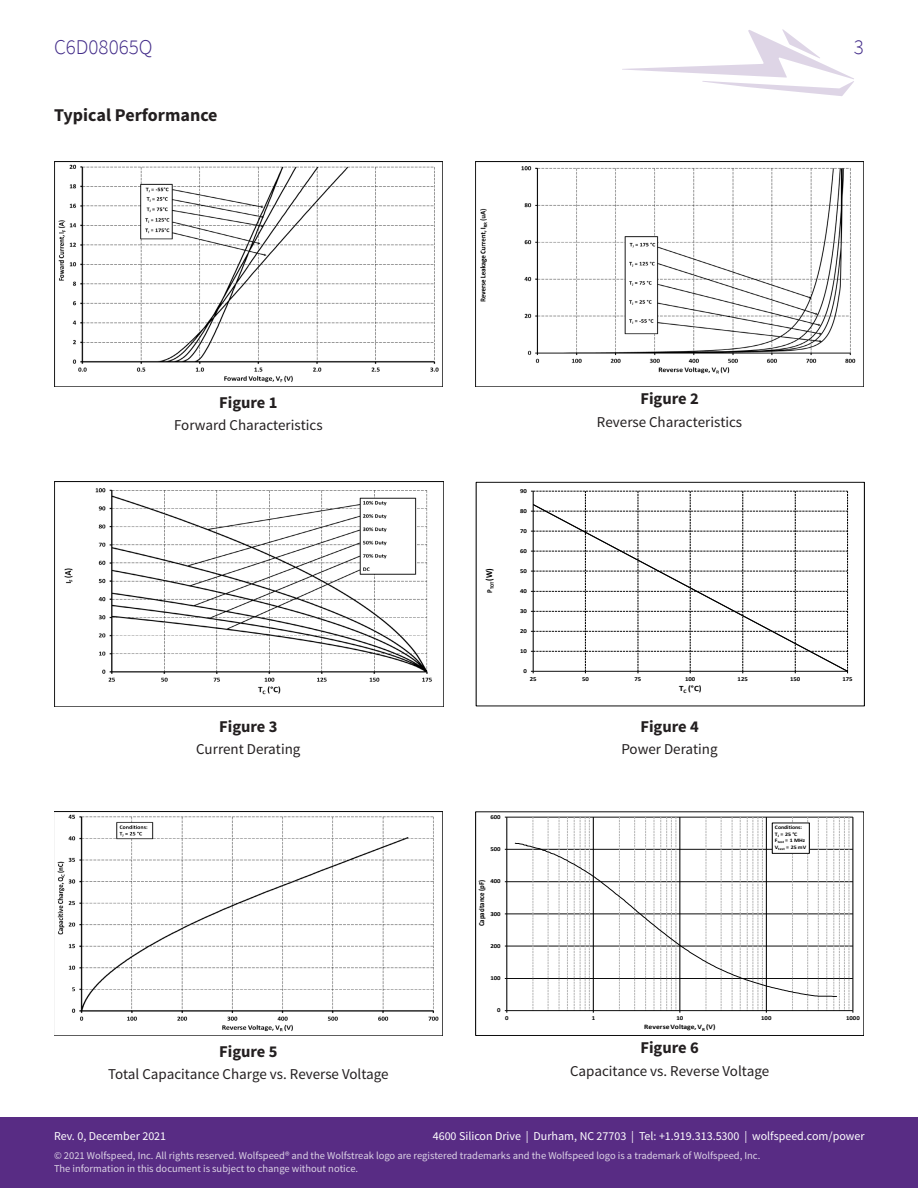
<style>
.page{position:relative;width:918px;height:1188px;background:#fff}
.page>*{position:absolute;margin:0;border:0;box-sizing:border-box;transform-origin:0 0}
.t1{font:300 21px "Source Sans Pro";color:#412a88}
.Section{font:700 18px "Source Sans Pro";color:#231f20}
.Section-2{font:700 16.5px "Source Sans Pro";color:#231f20}
.t2{font:15px "Source Sans Pro";color:#231f20}
.t3{font:12px "Source Sans Pro";color:#fff}
.t4{font:10.5px/12.6px "Source Sans Pro";color:#fff}
.t5{font:700 8.1px "Calibri";color:#000;scale:1.11 1}
.t6{font:700 7.65px "Calibri";letter-spacing:-.015em;color:#000;scale:.9 1}
.t7{font:700 6.9px "Calibri";letter-spacing:.01em;color:#000;scale:1.11 1}
.t8{font:700 6.15px "Calibri";letter-spacing:-.005em;color:#000;scale:1.11 1}
.t9{font:700 6px "Calibri";letter-spacing:-.005em;color:#000;scale:1.11 1}
.t10{font:700 5.25px/6.6px "Calibri";letter-spacing:-.015em;color:#000;scale:1.11 1}
.t11{font:700 5.1px "Calibri";color:#000;scale:.9 1}
</style>
<div class="page">
<svg style="left:622px;top:29px;width:232px;height:67px"></svg>
<div style="left:0;top:1118px;width:918px;height:70px;background:#582c84"></div>
<img style="left:54px;top:162px;width:389px;height:224px">
<img style="left:475px;top:162px;width:389px;height:224px">
<img style="left:54px;top:811px;width:389px;height:225px">
<hr style="left:507px;top:978px;width:346px;height:1px;background:#000">
<hr style="left:507px;top:946px;width:346px;height:1px;background:#000">
<hr style="left:507px;top:914px;width:346px;height:1px;background:#000">
<hr style="left:507px;top:881px;width:346px;height:1px;background:#000">
<hr style="left:507px;top:849px;width:346px;height:1px;background:#000">
<hr style="left:507px;top:817px;width:346px;height:1px;background:#000">
<svg style="left:533px;top:817px;width:1px;height:193px"></svg>
<svg style="left:548px;top:817px;width:1px;height:193px"></svg>
<svg style="left:559px;top:817px;width:1px;height:193px"></svg>
<svg style="left:567px;top:817px;width:1px;height:193px"></svg>
<svg style="left:619px;top:817px;width:1px;height:193px"></svg>
<svg style="left:634px;top:817px;width:1px;height:193px"></svg>
<svg style="left:645px;top:817px;width:1px;height:193px"></svg>
<svg style="left:706px;top:817px;width:1px;height:193px"></svg>
<svg style="left:721px;top:817px;width:1px;height:193px"></svg>
<svg style="left:732px;top:817px;width:1px;height:193px"></svg>
<svg style="left:740px;top:817px;width:1px;height:193px"></svg>
<svg style="left:792px;top:817px;width:1px;height:193px"></svg>
<svg style="left:807px;top:817px;width:1px;height:193px"></svg>
<svg style="left:818px;top:817px;width:1px;height:193px"></svg>
<svg style="left:827px;top:817px;width:1px;height:192px"></svg>
<hr style="left:680px;top:817px;width:1px;height:194px;background:#000">
<hr style="left:853px;top:817px;width:1px;height:194px;background:#000">
<hr style="left:506px;top:817px;width:1px;height:194px;background:#000">
<hr style="left:507px;top:1010px;width:346px;height:1px;background:#000">
<svg style="left:574px;top:817px;width:20px;height:196px"></svg>
<svg style="left:654px;top:817px;width:26px;height:196px"></svg>
<svg style="left:747px;top:817px;width:20px;height:196px"></svg>
<svg style="left:834px;top:817px;width:19px;height:196px"></svg>
<svg style="left:514px;top:842px;width:324px;height:155px"></svg>
<div style="left:475px;top:811px;width:389px;height:225px;border:1px solid #000"></div>
<div style="left:772px;top:823px;width:37px;height:30px;background:#fff"></div>
<div style="left:772px;top:823px;width:38px;height:31px;border:1px solid #000"></div>
<img style="left:55px;top:482px;width:388px;height:224px">
<svg style="left:531px;top:491px;width:317px;height:182px"></svg>
<svg style="left:533px;top:504px;width:314px;height:167px"></svg>
<div style="left:476px;top:482px;width:389px;height:224px;border:1px solid #000"></div>
<h1 class="t1" style="left:54px;top:34px;width:100px">C6D08065Q</h1>
<h1 class="t1" style="left:854px;top:34px;width:12px">3</h1>
<p class="Section" style="left:54px;top:103px;width:165px">Typical Performance</p>
<p class="Section-2" style="left:219px;top:392px;width:60px">Figure 1</p>
<p class="t2" style="left:174px;top:416px;width:150px">Forward Characteristics</p>
<p class="Section-2" style="left:640px;top:388px;width:60px">Figure 2</p>
<p class="t2" style="left:597px;top:412px;width:147px">Reverse Characteristics</p>
<p class="t9" style="left:520px;top:487px;width:8px">90</p>
<p class="t9" style="left:520px;top:507px;width:8px">80</p>
<p class="t9" style="left:520px;top:527px;width:8px">70</p>
<p class="t9" style="left:520px;top:547px;width:8px">60</p>
<p class="t11" style="left:489px;top:593px;width:29px;rotate:-90deg"><sup>P</sup>TOT <sup>(W)</sup></p>
<p class="t9" style="left:520px;top:567px;width:8px">50</p>
<p class="t9" style="left:520px;top:587px;width:8px">40</p>
<p class="t9" style="left:520px;top:607px;width:8px">30</p>
<p class="t9" style="left:520px;top:627px;width:8px">20</p>
<p class="t9" style="left:520px;top:647px;width:8px">10</p>
<p class="t9" style="left:523px;top:667px;width:5px">0</p>
<p class="t9" style="left:530px;top:675px;width:8px">25</p>
<p class="t9" style="left:582px;top:675px;width:8px">50</p>
<p class="t9" style="left:635px;top:675px;width:8px">75</p>
<p class="t9" style="left:685px;top:675px;width:11px">100</p>
<p class="t9" style="left:738px;top:675px;width:11px">125</p>
<p class="t9" style="left:790px;top:675px;width:11px">150</p>
<p class="t9" style="left:842px;top:675px;width:11px">175</p>
<p class="t5" style="left:679px;top:683px;width:22px">T<sub>C</sub> (°C)</p>
<p class="Section-2" style="left:219px;top:716px;width:60px">Figure 3</p>
<p class="t2" style="left:196px;top:740px;width:106px">Current Derating</p>
<p class="Section-2" style="left:640px;top:716px;width:60px">Figure 4</p>
<p class="t2" style="left:621px;top:740px;width:98px">Power Derating</p>
<p class="t8" style="left:490px;top:812px;width:11px">600</p>
<p class="t8" style="left:490px;top:845px;width:11px">500</p>
<p class="t10" style="left:775px;top:824px;width:30px">Conditions:<br>T<sub>J</sub> = 25 °C<br>F<sub>test</sub> = 1 MHz<br>V<sub>test</sub> = 25 mV</p>
<p class="t8" style="left:490px;top:877px;width:11px">400</p>
<p class="t6" style="left:476px;top:926px;width:53px;rotate:-90deg">Capacitance (pF)</p>
<p class="t8" style="left:490px;top:909px;width:11px">300</p>
<p class="t8" style="left:490px;top:942px;width:11px">200</p>
<p class="t8" style="left:490px;top:974px;width:11px">100</p>
<p class="t8" style="left:497px;top:1006px;width:5px">0</p>
<p class="t8" style="left:505px;top:1014px;width:5px">0</p>
<p class="t8" style="left:592px;top:1014px;width:5px">1</p>
<p class="t8" style="left:676px;top:1014px;width:8px">10</p>
<p class="t8" style="left:761px;top:1014px;width:11px">100</p>
<p class="t8" style="left:846px;top:1014px;width:14px">1000</p>
<p class="t7" style="left:644px;top:1022px;width:66px">Reverse Voltage, V<sub>R</sub> (V)</p>
<p class="Section-2" style="left:219px;top:1041px;width:60px">Figure 5</p>
<p class="t2" style="left:108px;top:1065px;width:282px">Total Capacitance Charge vs. Reverse Voltage</p>
<p class="Section-2" style="left:640px;top:1037px;width:60px">Figure 6</p>
<p class="t2" style="left:570px;top:1062px;width:201px">Capacitance vs. Reverse Voltage</p>
<p class="t3" style="left:433px;top:1129px;width:433px">4600 Silicon Drive | Durham, NC 27703 | Tel: +1.919.313.5300 | wolfspeed.com/power</p>
<p class="t3" style="left:54px;top:1129px;width:114px">Rev. 0, December 2021</p>
<p class="t4" style="left:54px;top:1150px;width:708px">© 2021 Wolfspeed, Inc. All rights reserved. Wolfspeed® and the Wolfstreak logo are registered trademarks and the Wolfspeed logo is a trademark of Wolfspeed, Inc.<br>The information in this document is subject to change without notice.</p>
</div>
